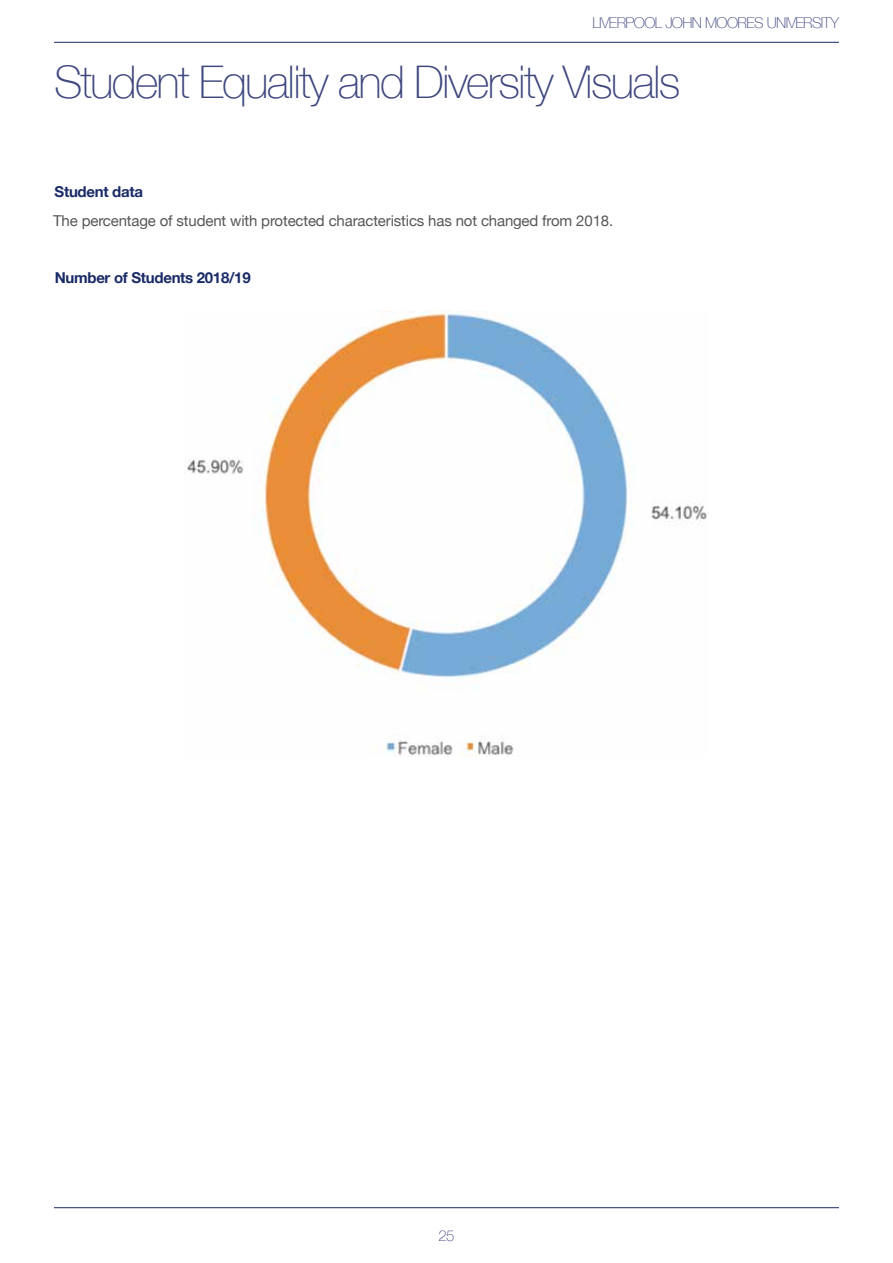
<style>
.page{position:relative;width:893px;height:1263px;background:#fff}
.page>*{position:absolute;margin:0;border:0;box-sizing:border-box;transform-origin:0 0}
.t1{font:100 45px "Helvetica Neue";letter-spacing:-.04em;color:#3e467e}
.t2{font:15px "Helvetica Neue";letter-spacing:-.01em;color:#575756}
.t3{font:700 15px "Helvetica Neue";letter-spacing:-.02em;color:#192a67}
.t4{font:100 15px "Helvetica Neue";letter-spacing:-.04em;color:#3e467e}
</style>
<div class="page">
<hr style="left:54px;top:42px;width:785px;height:1px;background:#192a67">
<hr style="left:54px;top:1207px;width:785px;height:1px;background:#192a67">
<img style="left:185px;top:310px;width:522px;height:446px">
<p class="t4" style="left:592px;top:12px;width:248px">LIVERPOOL JOHN MOORES UNIVERSITY</p>
<h1 class="t1" style="left:54px;top:47px;width:628px">Student Equality and Diversity Visuals</h1>
<p class="t3" style="left:55px;top:180px;width:90px">Student data</p>
<p class="t2" style="left:53px;top:210px;width:562px">The percentage of student with protected characteristics has not changed from 2018.</p>
<p class="t3" style="left:55px;top:265px;width:197px">Number of Students 2018/19</p>
<p class="t4" style="left:438px;top:1224px;width:18px">25</p>
</div>
